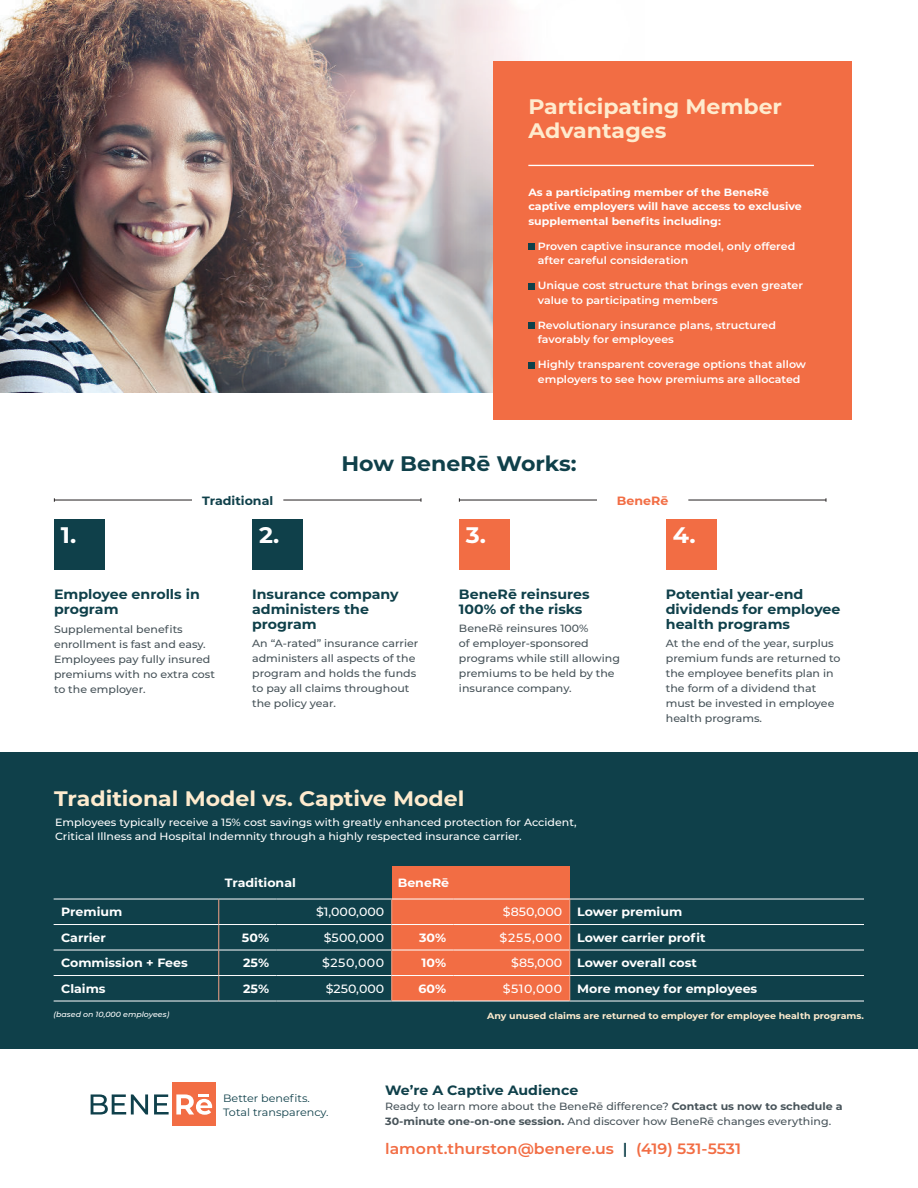
<style>
.page{position:relative;width:918px;height:1188px;background:#fff}
.page>*{position:absolute;margin:0;border:0;box-sizing:border-box;transform-origin:0 0}
.t1{font:700 22.5px "Montserrat";color:#fff;scale:1.05 1}
.t2{font:700 21px/24px "Montserrat";color:#feebce;scale:1.05 1}
.t3{font:700 21px "Montserrat";color:#0f404a;scale:1.05 1}
.t4{font:600 15px "Montserrat";color:#f26d44;scale:1.05 1}
.t5{font:700 13.5px/15px "Montserrat";color:#0f404a;scale:1.05 1}
.t6{font:700 12px "Montserrat";color:#fff;scale:1.05 1}
.t7{font:500 12px "Montserrat";letter-spacing:.005em;color:#fff;scale:1.05 1}
.t8{font:700 12px "Montserrat";color:#0f404a;scale:1.05 1}
.t9{font:700 12px "Montserrat";color:#f26d44;scale:1.05 1}
.t10{font:10.65px/14px "Montserrat";color:#0f404a;scale:1.05 1}
.t11{font:500 10.5px/15px "Montserrat";color:#475359;scale:1.05 1}
.t12{font:600 10.5px/14.4px "Montserrat";color:#fff;scale:1.05 1}
.t13{font:500 10.5px/13.2px "Montserrat";color:#fff;scale:1.05 1}
.t14{font:700 10.5px/14.4px "Montserrat";color:#fff;scale:1.05 1}
.t15{font:700 9px "Montserrat";color:#feebce;scale:1.05 1}
.t16{font:italic 500 7.5px "Montserrat";color:#fff;scale:1.05 1}
.s1{font-weight:500}
.s2{font-weight:700}
.s3{color:#0f404a}
</style>
<div class="page">
<img style="left:0;top:0;width:522px;height:392px">
<div style="left:493px;top:61px;width:358px;height:358px;background:#f26d44"></div>
<div style="left:528px;top:244px;width:7px;height:6px;background:#0f404a"></div>
<div style="left:528px;top:283px;width:7px;height:6px;background:#0f404a"></div>
<div style="left:528px;top:323px;width:7px;height:6px;background:#0f404a"></div>
<div style="left:528px;top:362px;width:7px;height:6px;background:#0f404a"></div>
<hr style="left:528px;top:165px;width:286px;height:1px;background:#fff">
<div style="left:172px;top:1082px;width:44px;height:44px;background:#f26d44"></div>
<svg style="left:91px;top:1094px;width:57px;height:21px"></svg>
<svg style="left:154px;top:1094px;width:15px;height:21px"></svg>
<svg style="left:176px;top:1094px;width:36px;height:21px"></svg>
<div style="left:0;top:752px;width:918px;height:297px;background:#0f404a"></div>
<div style="left:392px;top:866px;width:178px;height:135px;background:#f26d44"></div>
<hr style="left:54px;top:899px;width:165px;height:1px;background:#fff">
<hr style="left:277px;top:899px;width:115px;height:1px;background:#fff">
<hr style="left:454px;top:899px;width:116px;height:1px;background:#fff">
<hr style="left:54px;top:924px;width:165px;height:1px;background:#fff">
<hr style="left:277px;top:924px;width:115px;height:1px;background:#fff">
<hr style="left:454px;top:924px;width:116px;height:1px;background:#fff">
<hr style="left:54px;top:950px;width:165px;height:1px;background:#fff">
<hr style="left:277px;top:950px;width:115px;height:1px;background:#fff">
<hr style="left:454px;top:950px;width:116px;height:1px;background:#fff">
<hr style="left:392px;top:899px;width:62px;height:1px;background:#fff">
<hr style="left:392px;top:924px;width:62px;height:1px;background:#fff">
<hr style="left:392px;top:950px;width:62px;height:1px;background:#fff">
<hr style="left:219px;top:899px;width:58px;height:1px;background:#fff">
<hr style="left:219px;top:924px;width:58px;height:1px;background:#fff">
<hr style="left:219px;top:950px;width:58px;height:1px;background:#fff">
<hr style="left:54px;top:975px;width:165px;height:1px;background:#fff">
<hr style="left:219px;top:975px;width:58px;height:1px;background:#fff">
<hr style="left:277px;top:975px;width:115px;height:1px;background:#fff">
<hr style="left:392px;top:975px;width:62px;height:1px;background:#fff">
<hr style="left:454px;top:975px;width:116px;height:1px;background:#fff">
<hr style="left:54px;top:1001px;width:165px;height:1px;background:#fff">
<hr style="left:219px;top:1001px;width:58px;height:1px;background:#fff">
<hr style="left:277px;top:1001px;width:115px;height:1px;background:#fff">
<hr style="left:392px;top:1001px;width:62px;height:1px;background:#fff">
<hr style="left:454px;top:1001px;width:116px;height:1px;background:#fff">
<svg style="left:218px;top:899px;width:1px;height:102px"></svg>
<svg style="left:391px;top:899px;width:1px;height:102px"></svg>
<hr style="left:570px;top:899px;width:294px;height:1px;background:#fff">
<hr style="left:570px;top:924px;width:294px;height:1px;background:#fff">
<hr style="left:570px;top:950px;width:294px;height:1px;background:#fff">
<hr style="left:570px;top:975px;width:294px;height:1px;background:#fff">
<hr style="left:570px;top:1001px;width:294px;height:1px;background:#fff">
<svg style="left:569px;top:899px;width:1px;height:102px"></svg>
<div style="left:54px;top:519px;width:50px;height:50px;background:#0f404a"></div>
<div style="left:252px;top:519px;width:51px;height:50px;background:#0f404a"></div>
<div style="left:459px;top:519px;width:50px;height:50px;background:#f26d44"></div>
<div style="left:666px;top:519px;width:50px;height:50px;background:#f26d44"></div>
<hr style="left:54px;top:500px;width:138px;height:1px;background:#231f20">
<hr style="left:283px;top:500px;width:138px;height:1px;background:#231f20">
<hr style="left:459px;top:500px;width:138px;height:1px;background:#231f20">
<hr style="left:688px;top:500px;width:138px;height:1px;background:#231f20">
<h2 class="t2" style="left:528px;top:96px;width:243px">Participating Member<br>Advantages</h2>
<p class="t14" style="left:528px;top:186px;width:262px">As a participating member of the BeneRē captive employers will have access to exclusive supplemental benefits including:</p>
<p class="t12" style="left:538px;top:239px;width:247px">Proven captive insurance model, only offered after careful consideration</p>
<p class="t12" style="left:538px;top:279px;width:254px">Unique cost structure that brings even greater value to participating members</p>
<p class="t12" style="left:538px;top:318px;width:228px">Revolutionary insurance plans, structured favorably for employees</p>
<p class="t12" style="left:538px;top:358px;width:257px">Highly transparent coverage options that allow employers to see how premiums are allocated</p>
<h2 class="t3" style="left:341px;top:455px;width:225px">How BeneRē Works:</h2>
<p class="t8" style="left:202px;top:496px;width:69px">Traditional</p>
<p class="t9" style="left:617px;top:496px;width:51px">BeneRē</p>
<h1 class="t1" style="left:61px;top:525px;width:16px">1.</h1>
<h1 class="t1" style="left:259px;top:525px;width:21px">2.</h1>
<h1 class="t1" style="left:466px;top:525px;width:21px">3.</h1>
<h1 class="t1" style="left:673px;top:525px;width:23px">4.</h1>
<p class="t5" style="left:54px;top:587px;width:140px">Employee enrolls in program</p>
<p class="t5" style="left:252px;top:587px;width:141px">Insurance company administers the program</p>
<p class="t5" style="left:666px;top:587px;width:168px">Potential year-end dividends for employee health programs</p>
<p class="t5" style="left:459px;top:587px;width:126px">BeneRē reinsures<br>100% of the risks</p>
<p class="t11" style="left:459px;top:621px;width:155px">BeneRē reinsures 100%<br>of employer-sponsored programs while still allowing premiums to be held by the insurance company.</p>
<p class="t11" style="left:54px;top:622px;width:155px">Supplemental benefits enrollment is fast and easy.<br>Employees pay fully insured premiums with no extra cost to the employer.</p>
<p class="t11" style="left:252px;top:637px;width:160px">An “A-rated” insurance carrier administers all aspects of the program and holds the funds to pay all claims throughout the policy year.</p>
<p class="t11" style="left:666px;top:636px;width:168px">At the end of the year, surplus premium funds are returned to the employee benefits plan in the form of a dividend that must be invested in employee health programs.</p>
<h2 class="t2" style="left:54px;top:788px;width:392px">Traditional Model vs. Captive Model</h2>
<p class="t13" style="left:55px;top:816px;width:498px">Employees typically receive a 15% cost savings with greatly enhanced protection for Accident,<br>Critical Illness and Hospital Indemnity through a highly respected insurance carrier.</p>
<p class="t6" style="left:225px;top:878px;width:69px">Traditional</p>
<p class="t6" style="left:398px;top:878px;width:51px">BeneRē</p>
<p class="t6" style="left:61px;top:907px;width:60px">Premium</p>
<p class="t7" style="left:316px;top:906px;width:66px">$1,000,000</p>
<p class="t6" style="left:503px;top:907px;width:172px"><span class="s1">$850,000</span> Lower premium</p>
<p class="t6" style="left:61px;top:932px;width:44px">Carrier</p>
<p class="t6" style="left:242px;top:932px;width:27px">50%</p>
<p class="t7" style="left:324px;top:932px;width:59px">$500,000</p>
<p class="t6" style="left:419px;top:932px;width:27px">30%</p>
<p class="t6" style="left:500px;top:932px;width:198px"><span class="s1">$255,000</span> Lower carrier profit</p>
<p class="t6" style="left:61px;top:958px;width:122px">Commission + Fees</p>
<p class="t6" style="left:243px;top:958px;width:26px">25%</p>
<p class="t7" style="left:322px;top:957px;width:61px">$250,000</p>
<p class="t6" style="left:422px;top:958px;width:25px">10%</p>
<p class="t6" style="left:511px;top:958px;width:178px"><span class="s1">$85,000</span> Lower overall cost</p>
<p class="t6" style="left:61px;top:983px;width:44px">Claims</p>
<p class="t6" style="left:243px;top:983px;width:26px">25%</p>
<p class="t7" style="left:326px;top:983px;width:57px">$250,000</p>
<p class="t6" style="left:419px;top:983px;width:28px">60%</p>
<p class="t6" style="left:503px;top:983px;width:244px"><span class="s1">$510,000</span> More money for employees</p>
<p class="t15" style="left:487px;top:1011px;width:360px">Any unused claims are returned to employer for employee health programs.</p>
<p class="t16" style="left:54px;top:1012px;width:112px">(based on 10,000 employees)</p>
<p class="t10" style="left:223px;top:1092px;width:102px">Better benefits.<br>Total transparency.</p>
<p class="t5" style="left:385px;top:1084px;width:186px">We’re A Captive Audience</p>
<p class="t11" style="left:385px;top:1100px;width:437px">Ready to learn more about the BeneRē difference? <span class="s2">Contact us now to schedule a<br>30-minute one-on-one session.</span> And discover how BeneRē changes everything.</p>
<h3 class="t4" style="left:385px;top:1142px;width:340px">lamont.thurston@benere.us <span class="s3">|</span> (419) 531-5531</h3>
</div>
